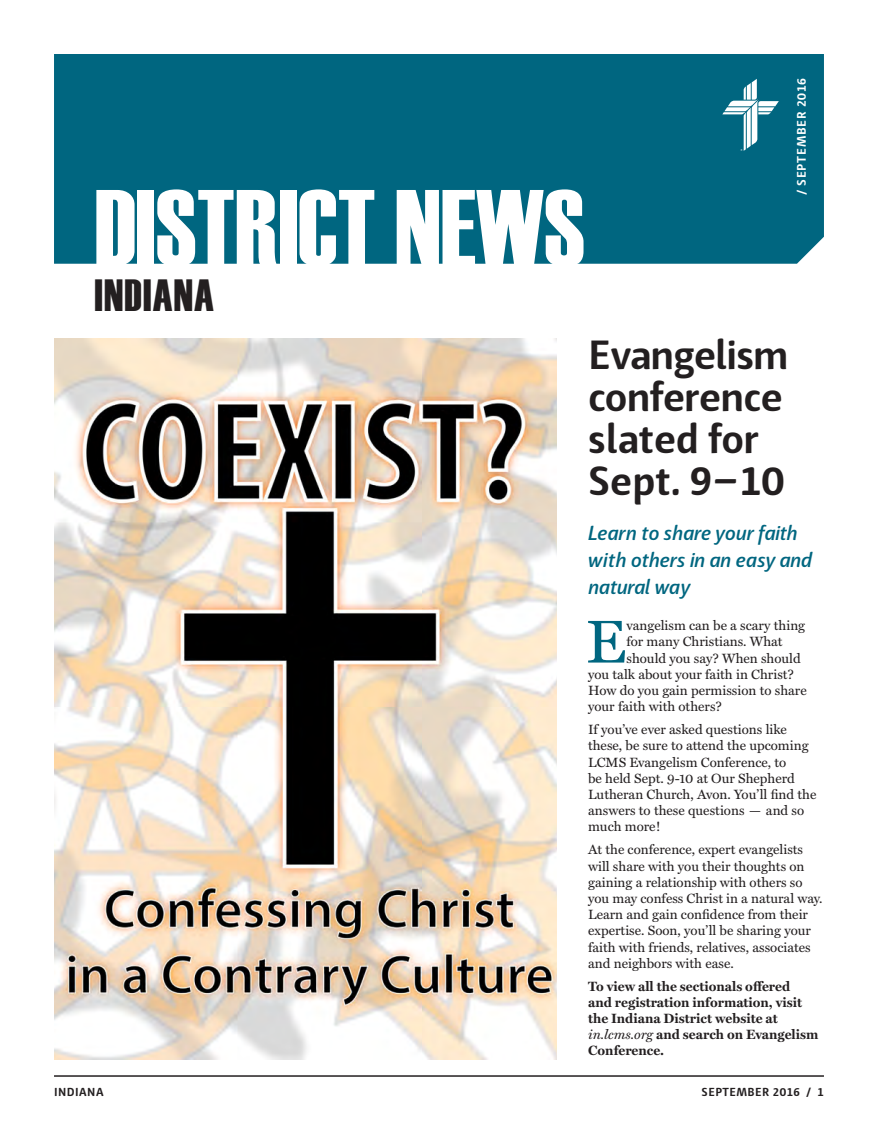
<style>
.page{position:relative;width:878px;height:1141px;background:#fff}
.page>*{position:absolute;margin:0;border:0;box-sizing:border-box;transform-origin:0 0}
.t1{font:108px "Haettenschweiler";color:#fff}
.Body_Text{font:60.9px "Miller Text";color:#006680}
.District_Locations_M{font:45px "Haettenschweiler";letter-spacing:.03em;color:#231f20}
.Headline{font:700 42px/42px "Haptic";letter-spacing:-.025em;color:#231f20}
.Article_2_body_copy{font:italic 600 21px/27px "Haptic";letter-spacing:-.01em;color:#006680}
.Body_Text-2{font:13.5px/16.2px "Miller Text";color:#231f20}
.Body_Text-3{font:700 13.5px/16.2px "Miller Text";color:#231f20}
.Date_Masthead{font:700 12.75px "Haptic";letter-spacing:.06em;color:#fff}
.Footer_Right{font:700 12px "Haptic";letter-spacing:.04em;color:#231f20}
.s1{font-weight:400;font-style:italic}
</style>
<div class="page">
<div style="left:54px;top:54px;width:770px;height:210px;background:#006680"></div>
<hr style="left:54px;top:1075px;width:770px;height:2px;background:#231f20">
<svg style="left:722px;top:79px;width:56px;height:72px"></svg>
<img style="left:55px;top:339px;width:501px;height:721px">
<h1 class="t1" style="left:94px;top:166px;width:492px">DISTRICT NEWS</h1>
<p class="District_Locations_M" style="left:94px;top:270px;width:121px">INDIANA</p>
<p class="Date_Masthead" style="left:794px;top:195px;width:119px;rotate:-90deg">/ SEPTEMBER 2016</p>
<p class="Headline" style="left:588px;top:333px;width:202px">Evangelism conference slated for<br>Sept. 9–10</p>
<p class="Article_2_body_copy" style="left:588px;top:519px;width:226px">Learn to share your faith with others in an easy and natural way</p>
<p class="Body_Text" style="left:585px;top:607px;width:42px">E</p>
<p class="Body_Text-2" style="left:626px;top:618px;width:180px">vangelism can be a scary thing</p>
<p class="Body_Text-2" style="left:626px;top:634px;width:158px">for many Christians. What</p>
<p class="Body_Text-2" style="left:626px;top:650px;width:176px">should you say? When should</p>
<p class="Body_Text-2" style="left:588px;top:666px;width:207px">you talk about your faith in Christ?</p>
<p class="Body_Text-2" style="left:588px;top:682px;width:220px">How do you gain permission to share</p>
<p class="Body_Text-2" style="left:588px;top:699px;width:135px">your faith with others?</p>
<p class="Body_Text-2" style="left:588px;top:722px;width:230px">If you’ve ever asked questions like these, be sure to attend the upcoming<br>LCMS Evangelism Conference, to<br>be held Sept. 9-10 at Our Shepherd<br>Lutheran Church, Avon. You’ll find the answers to these questions — and so much more!</p>
<p class="Body_Text-2" style="left:588px;top:842px;width:236px">At the conference, expert evangelists will share with you their thoughts on gaining a relationship with others so you may confess Christ in a natural way.<br>Learn and gain confidence from their expertise. Soon, you’ll be sharing your faith with friends, relatives, associates and neighbors with ease.</p>
<p class="Body_Text-3" style="left:588px;top:978px;width:232px">To view all the sectionals offered<br>and registration information, visit the Indiana District website at <span class="s1">in.lcms.org</span> and search on Evangelism<br>Conference.</p>
<p class="Footer_Right" style="left:54px;top:1084px;width:51px">INDIANA</p>
<p class="Footer_Right" style="left:701px;top:1084px;width:124px">SEPTEMBER 2016 / 1</p>
</div>
